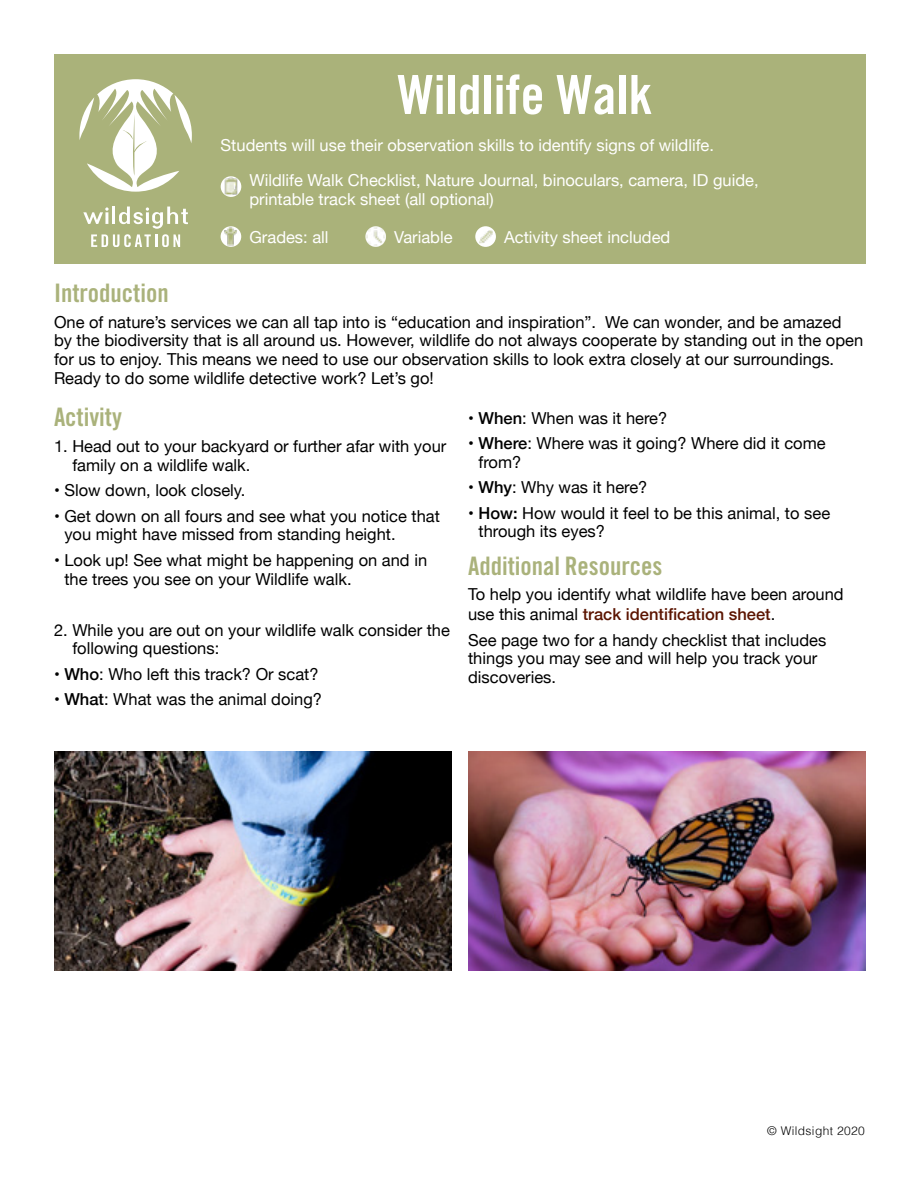
<style>
.page{position:relative;width:918px;height:1188px;background:#fff}
.page>*{position:absolute;margin:0;border:0;box-sizing:border-box;transform-origin:0 0}
.t1{font:54px "Trade Gothic LT Std Bd Cn 20";color:#fff}
.t2{font:25.5px "Trade Gothic LT Std Bd Cn 20";color:#aab27b}
.t3{font:16.5px/18.8px "Helvetica Neue";color:#000}
.t4{font:16.5px/18.8px "Helvetica Neue";color:#fff}
.t5{font:300 12px "Helvetica";letter-spacing:.03em;color:#000}
.s1{font-weight:500}
.s2{font-weight:500;color:#5b1400}
</style>
<div class="page">
<div style="left:54px;top:55px;width:811px;height:209px;background:#aab27a"></div>
<img style="left:221px;top:176px;width:20px;height:21px;border-radius:10px">
<svg style="left:79px;top:79px;width:113px;height:113px"></svg>
<svg style="left:83px;top:207px;width:105px;height:40px"></svg>
<img style="left:221px;top:226px;width:20px;height:21px;border-radius:10px">
<img style="left:365px;top:226px;width:21px;height:21px;border-radius:10px">
<img style="left:55px;top:752px;width:397px;height:218px">
<img style="left:469px;top:752px;width:396px;height:218px">
<svg style="left:475px;top:226px;width:21px;height:21px"></svg>
<div style="left:476px;top:228px;width:19px;height:18px;background:#fff;border-radius:50%"></div>
<img style="left:479px;top:230px;width:14px;height:13px">
<h1 class="t1" style="left:398px;top:62px;width:256px">Wildlife Walk</h1>
<p class="t4" style="left:221px;top:137px;width:495px">Students will use their observation skills to identify signs of wildlife.</p>
<p class="t4" style="left:250px;top:172px;width:511px">Wildlife Walk Checklist, Nature Journal, binoculars, camera, ID guide, printable track sheet (all optional)</p>
<p class="t4" style="left:249px;top:229px;width:81px">Grades: all</p>
<p class="t4" style="left:394px;top:229px;width:60px">Variable</p>
<p class="t4" style="left:504px;top:229px;width:168px">Activity sheet included</p>
<h2 class="t2" style="left:54px;top:278px;width:116px">Introduction</h2>
<p class="t3" style="left:54px;top:313px;width:811px">One of nature’s services we can all tap into is “education and inspiration”. We can wonder, and be amazed by the biodiversity that is all around us. However, wildlife do not always cooperate by standing out in the open for us to enjoy. This means we need to use our observation skills to look extra closely at our surroundings.<br>Ready to do some wildlife detective work? Let’s go!</p>
<h2 class="t2" style="left:54px;top:402px;width:69px">Activity</h2>
<p class="t3" style="left:72px;top:437px;width:376px;text-indent:-18px">1. Head out to your backyard or further afar with your family on a wildlife walk.</p>
<p class="t3" style="left:54px;top:482px;width:193px">• Slow down, look closely.</p>
<p class="t3" style="left:64px;top:507px;width:377px;text-indent:-10px">• Get down on all fours and see what you notice that you might have missed from standing height.</p>
<p class="t3" style="left:64px;top:551px;width:364px;text-indent:-10px">• Look up! See what might be happening on and in the trees you see on your Wildlife walk.</p>
<p class="t3" style="left:72px;top:621px;width:379px;text-indent:-18px">2. While you are out on your wildlife walk consider the following questions:</p>
<p class="t3" style="left:54px;top:665px;width:266px">• <span class="s1">Who</span>: Who left this track? Or scat?</p>
<p class="t3" style="left:54px;top:691px;width:269px">• <span class="s1">What</span>: What was the animal doing?</p>
<p class="t3" style="left:468px;top:409px;width:201px">• <span class="s1">When</span>: When was it here?</p>
<p class="t3" style="left:478px;top:435px;width:349px;text-indent:-10px">• <span class="s1">Where</span>: Where was it going? Where did it come from?</p>
<p class="t3" style="left:468px;top:479px;width:181px">• <span class="s1">Why</span>: Why was it here?</p>
<p class="t3" style="left:478px;top:504px;width:353px;text-indent:-10px">• <span class="s1">How:</span> How would it feel to be this animal, to see through its eyes?</p>
<h2 class="t2" style="left:468px;top:550px;width:196px">Additional Resources</h2>
<p class="t3" style="left:468px;top:586px;width:377px;line-height:19.8px">To help you identify what wildlife have been around use this animal <span class="s2">track identification sheet</span>.</p>
<p class="t3" style="left:468px;top:631px;width:360px">See page two for a handy checklist that includes things you may see and will help you track your discoveries.</p>
<p class="t5" style="left:767px;top:1121px;width:99px">© Wildsight 2020</p>
</div>
